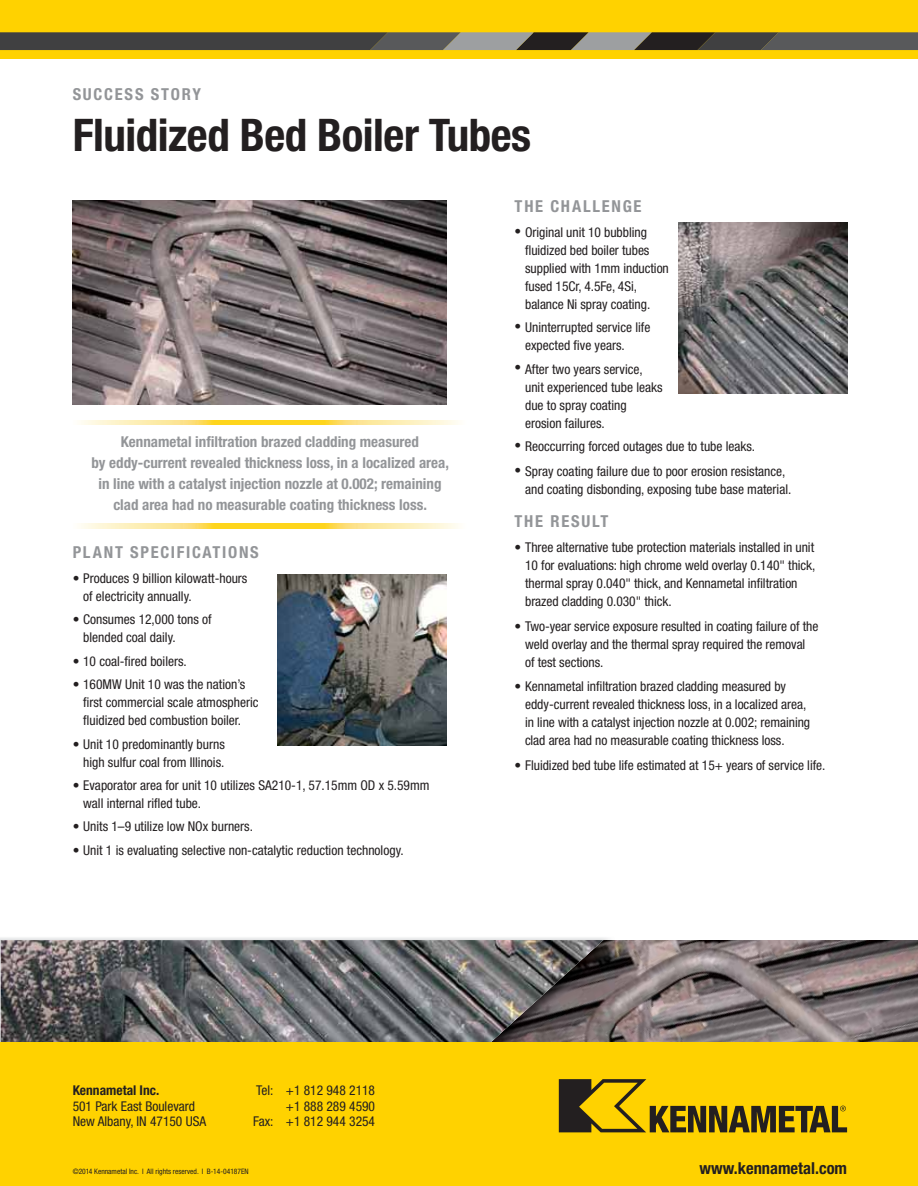
<style>
.page{position:relative;width:918px;height:1186px;background:#fff}
.page>*{position:absolute;margin:0;border:0;box-sizing:border-box;transform-origin:0 0}
.t1{font:700 condensed 45px "Helvetica Neue LT Std";letter-spacing:-.01em;color:#231f20}
.t2{font:700 condensed 16.5px "Helvetica Neue LT Std";letter-spacing:.105em;color:#939598}
.t3{font:700 condensed 16.5px "Helvetica Neue LT Std";color:#231f20}
.t4{font:700 condensed 15px/21px "Helvetica Neue LT Std";color:#939598;text-align:center}
.t5{font:condensed 13.5px/18px "Helvetica Neue LT Std";color:#231f20}
.t6{font:700 condensed 13.5px "Helvetica Neue LT Std";color:#231f20}
.t7{font:condensed 7.5px "Helvetica Neue LT Std";color:#231f20}
</style>
<div class="page">
<img style="left:614px;top:940px;width:303px;height:102px">
<img style="left:603px;top:940px;width:11px;height:102px">
<img style="left:1px;top:940px;width:602px;height:102px">
<div style="left:0;top:1042px;width:917px;height:143px;background:#ffd200"></div>
<svg style="left:559px;top:1079px;width:288px;height:53px"></svg>
<div style="left:0;top:0;width:917px;height:59px;background:#ffd200"></div>
<svg style="left:0;top:32px;width:917px;height:18px;background:#53524f"></svg>
<svg style="left:80px;top:420px;width:379px;height:5px;background:#fde47e"></svg>
<svg style="left:80px;top:523px;width:379px;height:5px;background:#fde47e"></svg>
<img style="left:278px;top:574px;width:168px;height:171px">
<img style="left:678px;top:222px;width:169px;height:171px">
<img style="left:73px;top:200px;width:373px;height:205px">
<p class="t2" style="left:73px;top:88px;width:130px">SUCCESS STORY</p>
<h1 class="t1" style="left:73px;top:119px;width:460px">Fluidized Bed Boiler Tubes</h1>
<p class="t4" style="left:91px;top:433px;width:359px">Kennametal infiltration brazed cladding measured<br>by eddy-current revealed thickness loss, in a localized area, in line with a catalyst injection nozzle at 0.002; remaining clad area had no measurable coating thickness loss.</p>
<p class="t2" style="left:73px;top:546px;width:188px">PLANT SPECIFICATIONS</p>
<p class="t5" style="left:83px;top:571px;width:166px;text-indent:-11px">• Produces 9 billion kilowatt-hours of electricity annually.</p>
<p class="t5" style="left:83px;top:612px;width:130px;text-indent:-11px">• Consumes 12,000 tons of blended coal daily.</p>
<p class="t5" style="left:73px;top:653px;width:116px">• 10 coal-fired boilers.</p>
<p class="t5" style="left:83px;top:677px;width:177px;text-indent:-11px">• 160MW Unit 10 was the nation’s first commercial scale atmospheric fluidized bed combustion boiler.</p>
<p class="t5" style="left:73px;top:736px;width:154px;text-align:right">• Unit 10 predominantly burns high sulfur coal from Illinois.</p>
<p class="t5" style="left:83px;top:778px;width:348px;text-indent:-11px">• Evaporator area for unit 10 utilizes SA210-1, 57.15mm OD x 5.59mm wall internal rifled tube.</p>
<p class="t5" style="left:73px;top:819px;width:182px">• Units 1–9 utilize low NOx burners.</p>
<p class="t5" style="left:73px;top:842px;width:332px">• Unit 1 is evaluating selective non-catalytic reduction technology.</p>
<p class="t2" style="left:514px;top:200px;width:128px">THE CHALLENGE</p>
<p class="t5" style="left:525px;top:225px;width:145px;text-indent:-11px">• Original unit 10 bubbling fluidized bed boiler tubes supplied with 1mm induction fused 15Cr, 4.5Fe, 4Si, balance Ni spray coating.</p>
<p class="t5" style="left:525px;top:320px;width:127px;text-indent:-11px">• Uninterrupted service life expected five years.</p>
<p class="t5" style="left:525px;top:362px;width:139px;text-indent:-11px">• After two years service, unit experienced tube leaks due to spray coating erosion failures.</p>
<p class="t5" style="left:514px;top:439px;width:242px">• Reoccurring forced outages due to tube leaks.</p>
<p class="t5" style="left:525px;top:464px;width:268px;text-indent:-11px">• Spray coating failure due to poor erosion resistance, and coating disbonding, exposing tube base material.</p>
<p class="t2" style="left:514px;top:515px;width:95px">THE RESULT</p>
<p class="t5" style="left:525px;top:539px;width:292px;text-indent:-11px">• Three alternative tube protection materials installed in unit 10 for evaluations: high chrome weld overlay 0.140" thick, thermal spray 0.040" thick, and Kennametal infiltration brazed cladding 0.030" thick.</p>
<p class="t5" style="left:525px;top:618px;width:295px;text-indent:-11px">• Two-year service exposure resulted in coating failure of the weld overlay and the thermal spray required the removal<br>of test sections.</p>
<p class="t5" style="left:525px;top:679px;width:286px;text-indent:-11px">• Kennametal infiltration brazed cladding measured by eddy-current revealed thickness loss, in a localized area, in line with a catalyst injection nozzle at 0.002; remaining clad area had no measurable coating thickness loss.</p>
<p class="t5" style="left:514px;top:758px;width:312px">• Fluidized bed tube life estimated at 15+ years of service life.</p>
<p class="t6" style="left:73px;top:1085px;width:88px">Kennametal Inc.</p>
<p class="t5" style="left:73px;top:1099px;width:135px;line-height:15.8px">501 Park East Boulevard<br>New Albany, IN 47150 USA</p>
<p class="t5" style="left:253px;top:1083px;width:123px;line-height:15.8px;text-align:right">Tel: +1 812 948 2118 +1 888 289 4590<br>Fax: +1 812 944 3254</p>
<p class="t7" style="left:73px;top:1169px;width:178px">©2014 Kennametal Inc. l All rights reserved. l B-14-04187EN</p>
<p class="t3" style="left:699px;top:1162px;width:149px">www.kennametal.com</p>
</div>
